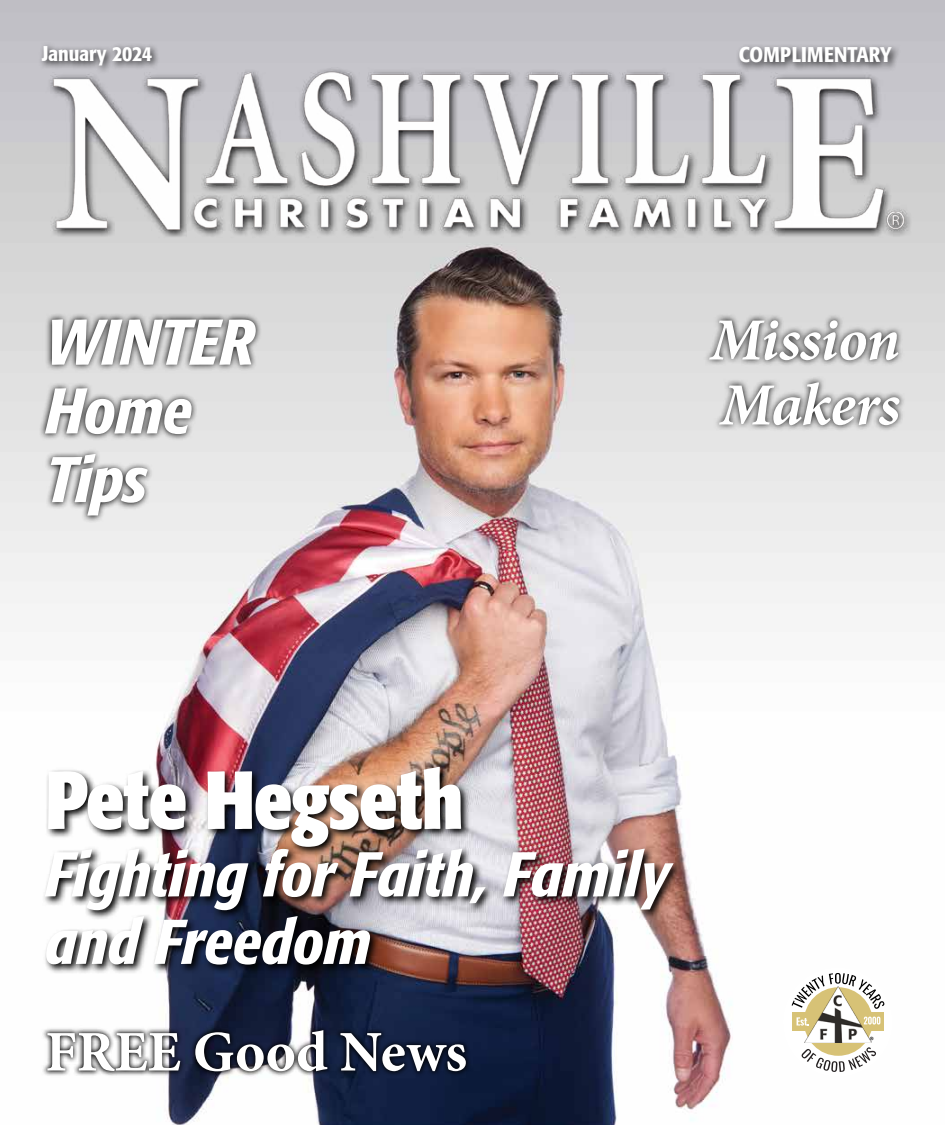
<style>
.page{position:relative;width:945px;height:1125px;background:#fff}
.page>*{position:absolute;margin:0;border:0;box-sizing:border-box;transform-origin:0 0}
.t1{font:700 condensed 81.25px "Formata";letter-spacing:-.02em;color:#fff}
.t2{font:italic 500 condensed 63.75px/68.8px "Formata";letter-spacing:-.005em;color:#fff}
.t3{font:italic 500 condensed 62.5px/67.5px "Formata";color:#fff}
.t4{font:italic 700 60px/65px "Minion Pro";letter-spacing:-.01em;color:#fff}
.t5{font:700 57.5px "Minion Pro";letter-spacing:-.005em;color:#fff}
.t6{font:500 condensed 21.25px "Formata";color:#fff}
.t7{font:10.62px "Myriad Pro";color:#000}
</style>
<div class="page">
<img style="left:0;top:0;width:945px;height:1125px">
<img style="left:42px;top:764px;width:641px;height:211px">
<svg style="left:42px;top:1025px;width:430px;height:52px"></svg>
<svg style="left:39px;top:313px;width:223px;height:210px"></svg>
<svg style="left:703px;top:314px;width:203px;height:118px"></svg>
<div style="left:783px;top:968px;width:110px;height:109px;background:#fff;border-radius:50%"></div>
<svg style="left:802px;top:1047px;width:74px;height:25px"></svg>
<div style="left:792px;top:1012px;width:92px;height:18px;background:#d7c276"></div>
<div style="left:804px;top:987px;width:69px;height:69px;background:#d7c276;border-radius:50%"></div>
<img style="left:805px;top:1009px;width:66px;height:34px">
<svg style="left:864px;top:1017px;width:16px;height:8px"></svg>
<svg style="left:797px;top:1017px;width:12px;height:9px"></svg>
<svg style="left:792px;top:973px;width:92px;height:36px"></svg>
<div style="left:38px;top:42px;width:123px;height:32px;background:#000;opacity:.75"></div>
<div style="left:736px;top:43px;width:165px;height:29px;background:#000;opacity:.75"></div>
<img style="left:45px;top:67px;width:873px;height:209px">
<p class="t6" style="left:42px;top:40px;width:112px">January 2024</p>
<p class="t6" style="left:739px;top:42px;width:154px">COMPLIMENTARY</p>
<p class="t2" style="left:45px;top:308px;width:210px">WINTER<br>Home<br>Tips</p>
<p class="t4" style="left:710px;top:307px;width:191px">Mission<br>Makers</p>
<h1 class="t1" style="left:45px;top:750px;width:420px">Pete Hegseth</h1>
<p class="t3" style="left:45px;top:841px;width:626px">Fighting for Faith, Family and Freedom</p>
<p class="t5" style="left:45px;top:1012px;width:423px">FREE Good News</p>
<p class="t7" style="left:870px;top:1034px;width:6px">®</p>
</div>
